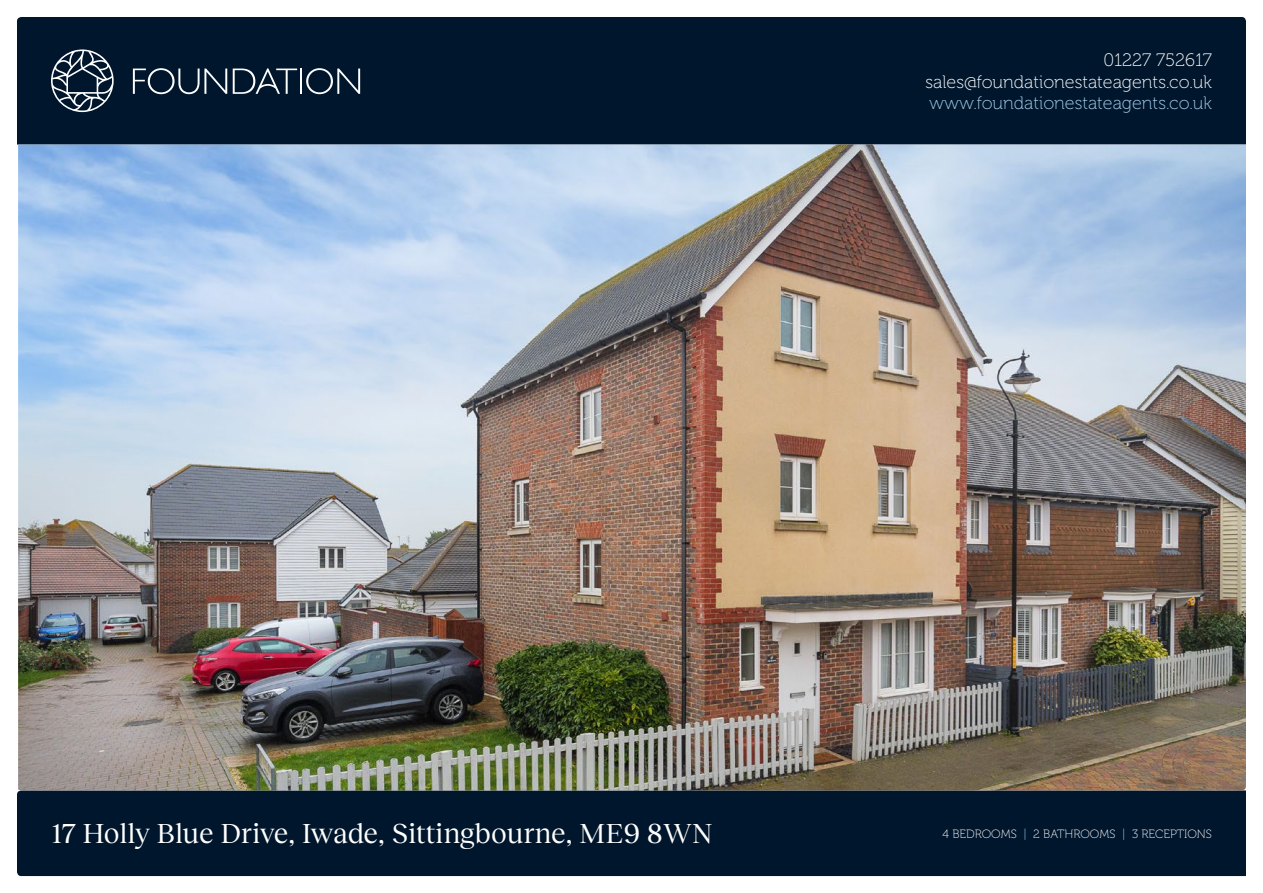
<style>
.page{position:relative;width:1263px;height:893px;background:#fff}
.page>*{position:absolute;margin:0;border:0;box-sizing:border-box;transform-origin:0 0}
.t1{font:28.5px "Reckless Neue";color:#fff}
.t2{font:18px/21.6px "Museo 100";color:#fff;text-align:right}
.t3{font:18px "Museo 100";color:#a7cfee}
.t4{font:12px "Museo 100";color:#fff}
.s1{color:#a7cfee}
</style>
<div class="page">
<div style="left:17px;top:790px;width:1229px;height:86px;background:#00162c"></div>
<div style="left:17px;top:17px;width:1229px;height:128px;background:#00162c"></div>
<hr style="left:300px;top:69px;width:2px;height:25px;background:#fff">
<svg style="left:233px;top:68px;width:64px;height:26px"></svg>
<svg style="left:133px;top:68px;width:94px;height:26px"></svg>
<svg style="left:306px;top:68px;width:54px;height:26px"></svg>
<svg style="left:51px;top:49px;width:63px;height:63px"></svg>
<img style="left:18px;top:145px;width:1228px;height:645px">
<p class="t2" style="left:925px;top:50px;width:288px">01227 752617 sales@foundationestateagents.co.uk</p>
<p class="t3" style="left:929px;top:94px;width:284px">www.foundationestateagents.co.uk</p>
<h1 class="t1" style="left:51px;top:813px;width:663px">17 Holly Blue Drive, Iwade, Sittingbourne, ME9 8WN</h1>
<p class="t4" style="left:942px;top:827px;width:271px">4 BEDROOMS <span class="s1">|</span> 2 BATHROOMS <span class="s1">|</span> 3 RECEPTIONS</p>
</div>
